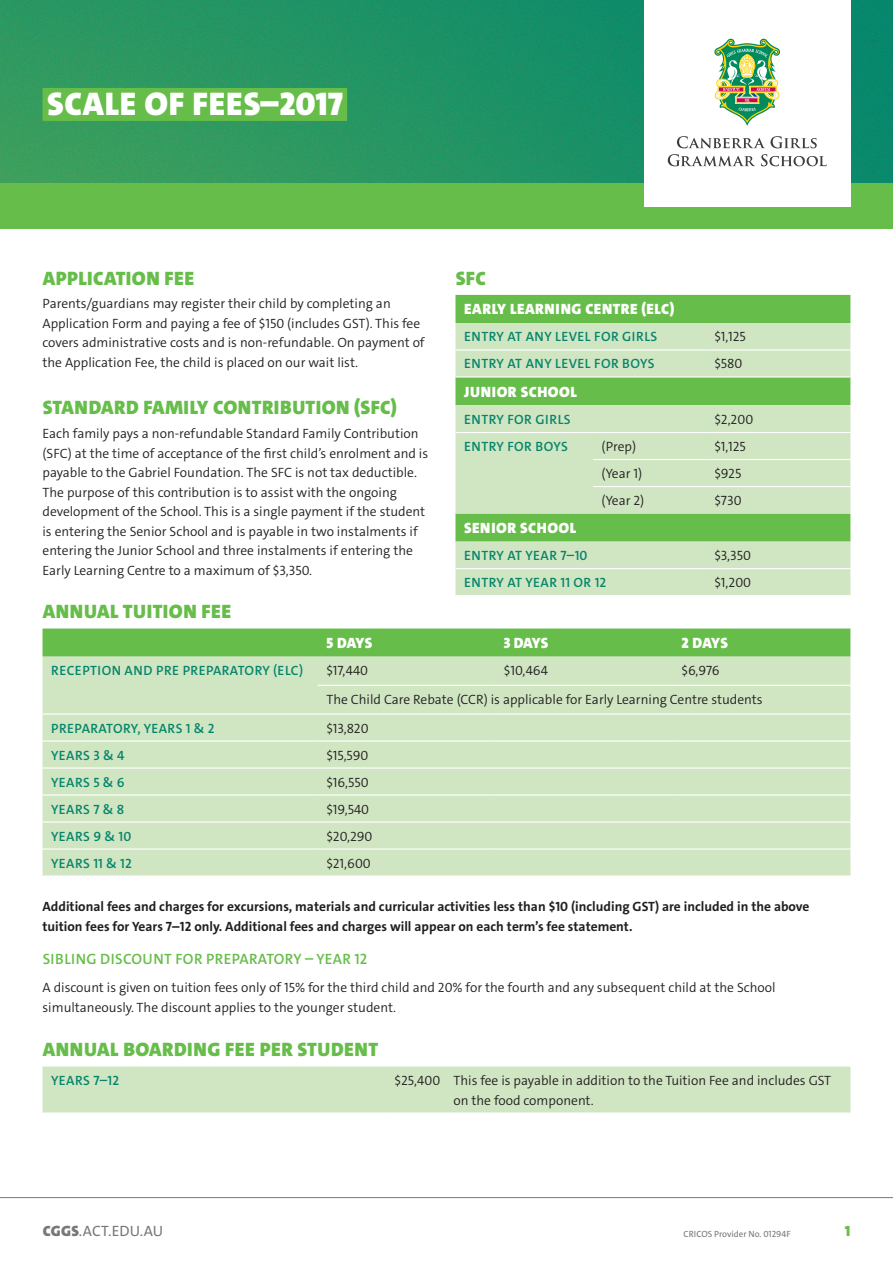
<style>
.page{position:relative;width:893px;height:1263px;background:#fff}
.page>*{position:absolute;margin:0;border:0;box-sizing:border-box;transform-origin:0 0}
.t1{font:900 33px "The Sans C4 s";letter-spacing:.025em;color:#fff}
.t2{font:900 19.5px "The Sans C4 s";letter-spacing:.025em;color:#67bd4a}
.t3{font:900 15px "The Sans C4 s";letter-spacing:.035em;color:#fff}
.t4{font:600 15px "The Sans C4 s";letter-spacing:.025em;color:#67bd4a}
.t5{font:15px "The Sans C4 s";color:#76787b}
.t6{font:900 15px "The Sans C4 s";color:#67bd4a}
.t7{font:300 13.5px/19.5px "The Sans C4 s";color:#231f20}
.t8{font:600 13.5px "The Sans C4 s";letter-spacing:.035em;color:#07856c}
.t9{font:700 13.5px/19.5px "The Sans C4 s";color:#231f20}
.t10{font:9px "The Sans C4 s";color:#76787b}
.s1{font-weight:900}
</style>
<div class="page">
<hr style="left:0;top:1197px;width:893px;height:1px;background:#76787b">
<img style="left:0;top:0;width:893px;height:184px">
<div style="left:0;top:184px;width:893px;height:45px;background:#67bd4a"></div>
<div style="left:644px;top:0;width:206px;height:206px;background:#fff"></div>
<svg style="left:677px;top:136px;width:140px;height:12px"></svg>
<svg style="left:668px;top:154px;width:87px;height:12px"></svg>
<svg style="left:761px;top:154px;width:66px;height:12px"></svg>
<svg style="left:714px;top:39px;width:66px;height:87px"></svg>
<div style="left:43px;top:88px;width:304px;height:33px;background:#67bd4a"></div>
<div style="left:455px;top:295px;width:395px;height:28px;background:#67bd4a"></div>
<svg style="left:455px;top:323px;width:395px;height:272px;background:#baddaa"></svg>
<hr style="left:455px;top:349px;width:138px;height:2px;background:#fff">
<hr style="left:593px;top:349px;width:113px;height:2px;background:#fff">
<hr style="left:455px;top:432px;width:138px;height:1px;background:#fff">
<hr style="left:593px;top:432px;width:113px;height:1px;background:#fff">
<hr style="left:706px;top:432px;width:144px;height:1px;background:#fff">
<hr style="left:455px;top:568px;width:138px;height:1px;background:#fff">
<hr style="left:593px;top:568px;width:113px;height:1px;background:#fff">
<hr style="left:706px;top:568px;width:144px;height:1px;background:#fff">
<hr style="left:455px;top:376px;width:138px;height:2px;background:#fff">
<hr style="left:593px;top:376px;width:113px;height:2px;background:#fff">
<hr style="left:593px;top:459px;width:113px;height:1px;background:#fff">
<hr style="left:706px;top:459px;width:144px;height:1px;background:#fff">
<hr style="left:593px;top:486px;width:113px;height:1px;background:#fff">
<hr style="left:706px;top:486px;width:144px;height:1px;background:#fff">
<hr style="left:706px;top:376px;width:144px;height:2px;background:#fff">
<hr style="left:706px;top:349px;width:144px;height:2px;background:#fff">
<div style="left:43px;top:1066px;width:807px;height:46px;background:#d0e6c3"></div>
<div style="left:43px;top:628px;width:807px;height:29px;background:#67bd4a"></div>
<div style="left:43px;top:657px;width:807px;height:218px;background:#d0e6c3"></div>
<hr style="left:318px;top:685px;width:177px;height:1px;background:#fff">
<hr style="left:495px;top:685px;width:178px;height:1px;background:#fff">
<hr style="left:673px;top:685px;width:177px;height:1px;background:#fff">
<hr style="left:43px;top:713px;width:275px;height:2px;background:#fff">
<hr style="left:318px;top:713px;width:177px;height:2px;background:#fff">
<hr style="left:495px;top:713px;width:178px;height:2px;background:#fff">
<hr style="left:673px;top:713px;width:177px;height:2px;background:#fff">
<hr style="left:43px;top:740px;width:275px;height:2px;background:#fff">
<hr style="left:318px;top:740px;width:177px;height:2px;background:#fff">
<hr style="left:495px;top:740px;width:178px;height:2px;background:#fff">
<hr style="left:673px;top:740px;width:177px;height:2px;background:#fff">
<hr style="left:43px;top:767px;width:275px;height:2px;background:#fff">
<hr style="left:318px;top:767px;width:177px;height:2px;background:#fff">
<hr style="left:495px;top:767px;width:178px;height:2px;background:#fff">
<hr style="left:673px;top:767px;width:177px;height:2px;background:#fff">
<hr style="left:43px;top:794px;width:275px;height:2px;background:#fff">
<hr style="left:318px;top:794px;width:177px;height:2px;background:#fff">
<hr style="left:495px;top:794px;width:178px;height:2px;background:#fff">
<hr style="left:673px;top:794px;width:177px;height:2px;background:#fff">
<hr style="left:43px;top:821px;width:275px;height:2px;background:#fff">
<hr style="left:318px;top:821px;width:177px;height:2px;background:#fff">
<hr style="left:495px;top:821px;width:178px;height:2px;background:#fff">
<hr style="left:673px;top:821px;width:177px;height:2px;background:#fff">
<hr style="left:43px;top:848px;width:275px;height:1px;background:#fff">
<hr style="left:318px;top:848px;width:177px;height:1px;background:#fff">
<hr style="left:495px;top:848px;width:178px;height:1px;background:#fff">
<hr style="left:673px;top:848px;width:177px;height:1px;background:#fff">
<h1 class="t1" style="left:47px;top:83px;width:297px">SCALE OF FEES–2017</h1>
<h2 class="t2" style="left:43px;top:265px;width:153px">APPLICATION FEE</h2>
<p class="t7" style="left:43px;top:294px;width:384px">Parents/guardians may register their child by completing an Application Form and paying a fee of $150 (includes GST). This fee covers administrative costs and is non-refundable. On payment of the Application Fee, the child is placed on our wait list.</p>
<h2 class="t2" style="left:43px;top:395px;width:356px">STANDARD FAMILY CONTRIBUTION (SFC)</h2>
<p class="t7" style="left:43px;top:424px;width:387px">Each family pays a non-refundable Standard Family Contribution (SFC) at the time of acceptance of the first child’s enrolment and is payable to the Gabriel Foundation. The SFC is not tax deductible.<br>The purpose of this contribution is to assist with the ongoing development of the School. This is a single payment if the student is entering the Senior School and is payable in two instalments if entering the Junior School and three instalments if entering the Early Learning Centre to a maximum of $3,350.</p>
<h2 class="t2" style="left:43px;top:599px;width:190px">ANNUAL TUITION FEE</h2>
<h2 class="t2" style="left:456px;top:265px;width:32px">SFC</h2>
<p class="t3" style="left:464px;top:300px;width:212px">EARLY LEARNING CENTRE (ELC)</p>
<p class="t8" style="left:464px;top:328px;width:195px">ENTRY AT ANY LEVEL FOR GIRLS</p>
<p class="t7" style="left:714px;top:327px;width:33px">$1,125</p>
<p class="t8" style="left:464px;top:355px;width:192px">ENTRY AT ANY LEVEL FOR BOYS</p>
<p class="t7" style="left:714px;top:354px;width:30px">$580</p>
<p class="t3" style="left:464px;top:382px;width:114px">JUNIOR SCHOOL</p>
<p class="t8" style="left:464px;top:410px;width:108px">ENTRY FOR GIRLS</p>
<p class="t7" style="left:714px;top:409px;width:40px">$2,200</p>
<p class="t8" style="left:464px;top:438px;width:105px">ENTRY FOR BOYS</p>
<p class="t7" style="left:602px;top:437px;width:36px">(Prep)</p>
<p class="t7" style="left:714px;top:437px;width:33px">$1,125</p>
<p class="t7" style="left:602px;top:464px;width:42px">(Year 1)</p>
<p class="t7" style="left:714px;top:464px;width:28px">$925</p>
<p class="t7" style="left:602px;top:491px;width:44px">(Year 2)</p>
<p class="t7" style="left:714px;top:491px;width:29px">$730</p>
<p class="t3" style="left:464px;top:518px;width:114px">SENIOR SCHOOL</p>
<p class="t8" style="left:464px;top:547px;width:125px">ENTRY AT YEAR 7–10</p>
<p class="t7" style="left:714px;top:546px;width:38px">$3,350</p>
<p class="t8" style="left:464px;top:574px;width:144px">ENTRY AT YEAR 11 OR 12</p>
<p class="t7" style="left:714px;top:573px;width:38px">$1,200</p>
<p class="t3" style="left:326px;top:633px;width:48px">5 DAYS</p>
<p class="t3" style="left:504px;top:633px;width:46px">3 DAYS</p>
<p class="t3" style="left:681px;top:633px;width:48px">2 DAYS</p>
<p class="t8" style="left:51px;top:662px;width:253px">RECEPTION AND PRE PREPARATORY (ELC)</p>
<p class="t7" style="left:326px;top:661px;width:43px">$17,440</p>
<p class="t7" style="left:504px;top:661px;width:46px">$10,464</p>
<p class="t7" style="left:326px;top:656px;width:438px;line-height:28.7px;text-indent:355px">$6,976<br>The Child Care Rebate (CCR) is applicable for Early Learning Centre students</p>
<p class="t8" style="left:51px;top:719px;width:165px">PREPARATORY, YEARS 1 &amp; 2</p>
<p class="t7" style="left:326px;top:718px;width:44px">$13,820</p>
<p class="t8" style="left:51px;top:746px;width:75px">YEARS 3 &amp; 4</p>
<p class="t7" style="left:326px;top:745px;width:44px">$15,590</p>
<p class="t8" style="left:51px;top:773px;width:75px">YEARS 5 &amp; 6</p>
<p class="t7" style="left:326px;top:772px;width:44px">$16,550</p>
<p class="t8" style="left:51px;top:800px;width:74px">YEARS 7 &amp; 8</p>
<p class="t7" style="left:326px;top:799px;width:44px">$19,540</p>
<p class="t8" style="left:51px;top:827px;width:82px">YEARS 9 &amp; 10</p>
<p class="t7" style="left:326px;top:826px;width:48px">$20,290</p>
<p class="t8" style="left:51px;top:854px;width:82px">YEARS 11 &amp; 12</p>
<p class="t7" style="left:326px;top:853px;width:46px">$21,600</p>
<p class="t9" style="left:43px;top:897px;width:768px">Additional fees and charges for excursions, materials and curricular activities less than $10 (including GST) are included in the above tuition fees for Years 7–12 only. Additional fees and charges will appear on each term’s fee statement.</p>
<p class="t4" style="left:43px;top:949px;width:326px">SIBLING DISCOUNT FOR PREPARATORY – YEAR 12</p>
<p class="t7" style="left:43px;top:978px;width:735px">A discount is given on tuition fees only of 15% for the third child and 20% for the fourth and any subsequent child at the School simultaneously. The discount applies to the younger student.</p>
<h2 class="t2" style="left:43px;top:1037px;width:337px">ANNUAL BOARDING FEE PER STUDENT</h2>
<p class="t8" style="left:51px;top:1072px;width:70px">YEARS 7–12</p>
<p class="t7" style="left:453px;top:1071px;width:379px;text-indent:-59px">$25,400 This fee is payable in addition to the Tuition Fee and includes GST on the food component.</p>
<p class="t5" style="left:43px;top:1221px;width:122px"><span class="s1">CGGS</span>.ACT.EDU.AU</p>
<p class="t6" style="left:845px;top:1221px;width:7px">1</p>
<p class="t10" style="left:684px;top:1228px;width:109px">CRICOS Provider No. 01294F</p>
</div>
